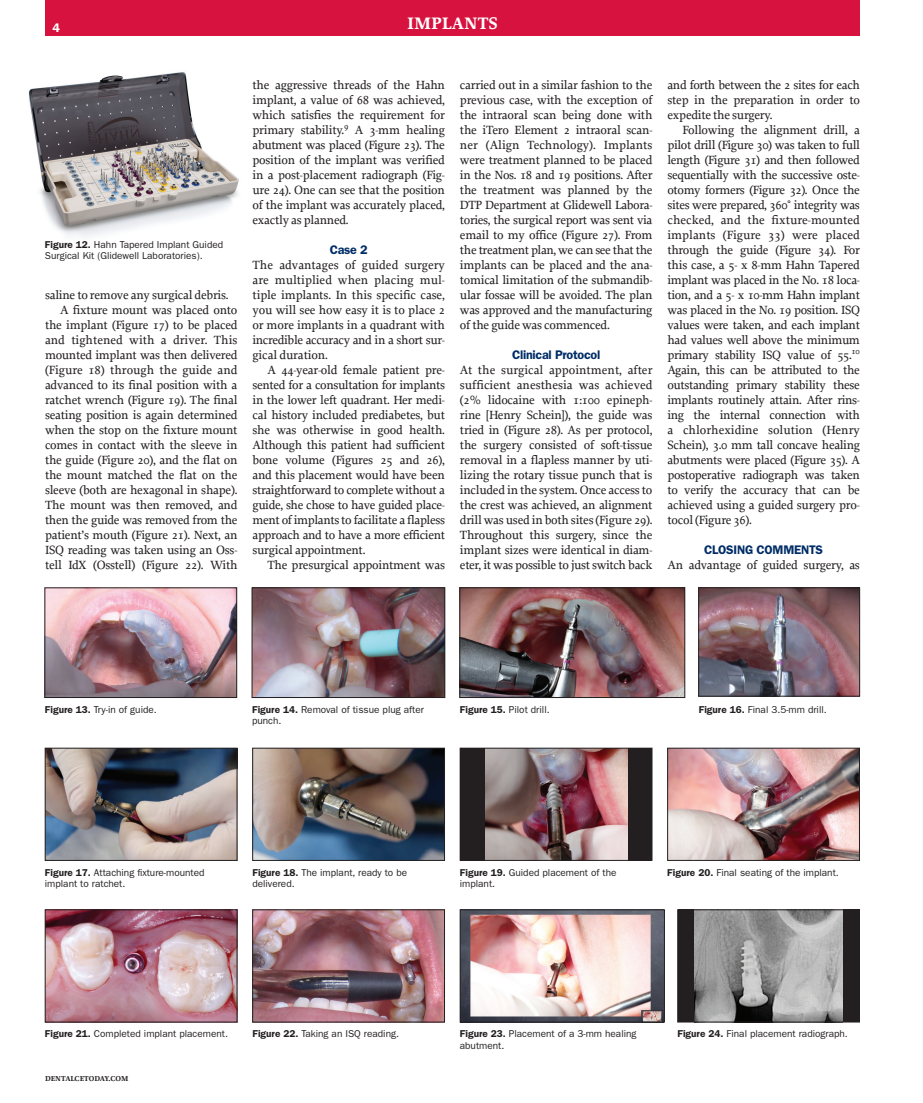
<style>
.page{position:relative;width:923px;height:1103px;background:#fff}
.page>*{position:absolute;margin:0;border:0;box-sizing:border-box;transform-origin:0 0}
.t1{font:700 17.5px "Proforma";color:#fff}
.Body_Text{font:500 12.5px/15px "Proforma";letter-spacing:-.02em;color:#231f20;text-align:justify}
.Body_Text_first_Para{font:500 12.5px/15px "Proforma";letter-spacing:-.02em;color:#231f20;text-align:justify}
.Subhead_2{font:600 12.5px "Franklin Gothic";letter-spacing:-.02em;color:#002d66}
.Subhead_1{font:600 12.5px "Franklin Gothic";letter-spacing:-.02em;color:#002d66}
.t2{font:600 12.5px "Franklin Gothic";color:#fff}
.Legend{font:10px/11.2px "Franklin Gothic";color:#231f20}
.t3{font:700 7.5px "Proforma";color:#231f20}
.s1{font-weight:600}
</style>
<div class="page">
<div style="left:45px;top:0;width:814px;height:36px;background:#d7123e"></div>
<img style="left:29px;top:72px;width:210px;height:165px">
<img style="left:47px;top:589px;width:188px;height:107px">
<div style="left:45px;top:587px;width:192px;height:111px;border:1px solid #231f20"></div>
<img style="left:254px;top:589px;width:189px;height:107px">
<div style="left:252px;top:587px;width:193px;height:111px;border:1px solid #231f20"></div>
<img style="left:461px;top:589px;width:222px;height:107px">
<div style="left:459px;top:587px;width:226px;height:111px;border:1px solid #231f20"></div>
<img style="left:700px;top:589px;width:158px;height:105px">
<div style="left:698px;top:587px;width:162px;height:109px;border:1px solid #231f20"></div>
<img style="left:47px;top:750px;width:188px;height:108px">
<div style="left:45px;top:748px;width:192px;height:112px;border:1px solid #231f20"></div>
<img style="left:254px;top:750px;width:189px;height:108px">
<div style="left:252px;top:748px;width:193px;height:112px;border:1px solid #231f20"></div>
<div style="left:460px;top:748px;width:192px;height:112px;background:#231f20"></div>
<img style="left:485px;top:750px;width:142px;height:108px">
<div style="left:460px;top:748px;width:192px;height:112px;border:1px solid #231f20"></div>
<img style="left:669px;top:750px;width:188px;height:108px">
<div style="left:667px;top:748px;width:192px;height:112px;border:1px solid #231f20"></div>
<img style="left:47px;top:911px;width:188px;height:109px">
<div style="left:45px;top:909px;width:192px;height:113px;border:1px solid #231f20"></div>
<img style="left:254px;top:911px;width:189px;height:109px">
<div style="left:252px;top:909px;width:193px;height:113px;border:1px solid #231f20"></div>
<img style="left:462px;top:911px;width:200px;height:109px">
<div style="left:460px;top:909px;width:204px;height:113px;border:1px solid #231f20"></div>
<div style="left:677px;top:909px;width:182px;height:113px;background:#231f20"></div>
<img style="left:695px;top:911px;width:147px;height:109px">
<div style="left:677px;top:909px;width:182px;height:113px;border:1px solid #231f20"></div>
<p class="t2" style="left:52px;top:20px;width:9px">4</p>
<h1 class="t1" style="left:407px;top:12px;width:92px">IMPLANTS</h1>
<p class="Legend" style="left:45px;top:239px;width:180px"><span class="s1">Figure 12.</span> Hahn Tapered Implant Guided<br>Surgical Kit (Glidewell Laboratories).</p>
<p class="Body_Text" style="left:45px;top:287px;width:185px">saline to remove any surgical debris.</p>
<p class="Body_Text" style="left:45px;top:302px;width:194px;text-indent:15px">A fixture mount was placed onto the implant (Figure 17) to be placed and tightened with a driver. This mounted implant was then delivered (Figure 18) through the guide and advanced to its final position with a ratchet wrench (Figure 19). The final seating position is again determined when the stop on the fixture mount comes in contact with the sleeve in the guide (Figure 20), and the flat on the mount matched the flat on the sleeve (both are hexagonal in shape).<br>The mount was then removed, and then the guide was removed from the patient’s mouth (Figure 21). Next, an ISQ reading was taken using an Oss&shy;tell IdX (Osstell) (Figure 22). With</p>
<p class="Body_Text" style="left:252px;top:77px;width:194px">the aggressive threads of the Hahn implant, a value of 68 was achieved, which satisfies the requirement for primary stability.<sup>9</sup> A 3-mm healing abutment was placed (Figure 23). The position of the implant was verified in a post-placement radiograph (Fig&shy;ure 24). One can see that the position of the implant was accurately placed, exactly as planned.</p>
<p class="Subhead_2" style="left:330px;top:242px;width:39px">Case 2</p>
<p class="Body_Text_first_Para" style="left:252px;top:257px;width:194px">The advantages of guided surgery are multiplied when placing mul&shy;tiple implants. In this specific case, you will see how easy it is to place 2 or more implants in a quadrant with incredible accuracy and in a short sur&shy;gical duration.</p>
<p class="Body_Text" style="left:252px;top:362px;width:194px;text-indent:15px">A 44-year-old female patient pre&shy;sented for a consultation for implants in the lower left quadrant. Her medi&shy;cal history included prediabetes, but she was otherwise in good health.<br>Although this patient had sufficient bone volume (Figures 25 and 26), and this placement would have been straightforward to complete without a guide, she chose to have guided place&shy;ment of implants to facilitate a flapless approach and to have a more efficient surgical appointment.</p>
<p class="Body_Text" style="left:267px;top:557px;width:179px">The presurgical appointment was</p>
<p class="Body_Text" style="left:460px;top:77px;width:194px">carried out in a similar fashion to the previous case, with the exception of the intraoral scan being done with the iTero Element 2 intraoral scan&shy;ner (Align Technology). Implants were treatment planned to be placed in the Nos. 18 and 19 positions. After the treatment was planned by the DTP Department at Glidewell Labora&shy;tories, the surgical report was sent via email to my office (Figure 27). From the treatment plan, we can see that the implants can be placed and the ana&shy;tomical limitation of the submandib&shy;ular fossae will be avoided. The plan was approved and the manufacturing of the guide was commenced.</p>
<p class="Subhead_2" style="left:512px;top:347px;width:90px">Clinical Protocol</p>
<p class="Body_Text_first_Para" style="left:460px;top:362px;width:194px">At the surgical appointment, after sufficient anesthesia was achieved (2% lidocaine with 1:100 epineph&shy;rine [Henry Schein]), the guide was tried in (Figure 28). As per protocol, the surgery consisted of soft-tissue removal in a flapless manner by uti&shy;lizing the rotary tissue punch that is included in the system. Once access to the crest was achieved, an alignment drill was used in both sites (Figure 29).<br>Throughout this surgery, since the implant sizes were identical in diam&shy;eter, it was possible to just switch back</p>
<p class="Body_Text_first_Para" style="left:667px;top:77px;width:194px">and forth between the 2 sites for each step in the preparation in order to expedite the surgery.</p>
<p class="Body_Text" style="left:667px;top:122px;width:194px;text-indent:15px">Following the alignment drill, a pilot drill (Figure 30) was taken to full length (Figure 31) and then followed sequentially with the successive oste&shy;otomy formers (Figure 32). Once the sites were prepared, 360° integrity was checked, and the fixture-mounted implants (Figure 33) were placed through the guide (Figure 34). For this case, a 5- x 8-mm Hahn Tapered implant was placed in the No. 18 loca&shy;tion, and a 5- x 10-mm Hahn implant was placed in the No. 19 position. ISQ values were taken, and each implant had values well above the minimum primary stability ISQ value of 55.<sup>10<br></sup>Again, this can be attributed to the outstanding primary stability these implants routinely attain. After rins&shy;ing the internal connection with a chlorhexidine solution (Henry Schein), 3.0 mm tall concave healing abutments were placed (Figure 35). A postoperative radiograph was taken to verify the accuracy that can be achieved using a guided surgery pro&shy;tocol (Figure 36).</p>
<p class="Subhead_1" style="left:704px;top:542px;width:120px">CLOSING COMMENTS</p>
<p class="Body_Text_first_Para" style="left:667px;top:557px;width:194px">An advantage of guided surgery, as</p>
<p class="Legend" style="left:45px;top:704px;width:113px"><span class="s1">Figure 13.</span> Try-in of guide.</p>
<p class="Legend" style="left:252px;top:704px;width:173px"><span class="s1">Figure 14.</span> Removal of tissue plug after punch.</p>
<p class="Legend" style="left:460px;top:704px;width:91px"><span class="s1">Figure 15.</span> Pilot drill.</p>
<p class="Legend" style="left:698px;top:704px;width:130px"><span class="s1">Figure 16.</span> Final 3.5-mm drill.</p>
<p class="Legend" style="left:45px;top:866px;width:161px"><span class="s1">Figure 17.</span> Attaching fixture-mounted implant to ratchet.</p>
<p class="Legend" style="left:252px;top:866px;width:156px"><span class="s1">Figure 18.</span> The implant, ready to be delivered.</p>
<p class="Legend" style="left:460px;top:866px;width:158px"><span class="s1">Figure 19.</span> Guided placement of the implant.</p>
<p class="Legend" style="left:667px;top:866px;width:173px"><span class="s1">Figure 20.</span> Final seating of the implant.</p>
<p class="Legend" style="left:45px;top:1028px;width:185px"><span class="s1">Figure 21.</span> Completed implant placement.</p>
<p class="Legend" style="left:252px;top:1028px;width:148px"><span class="s1">Figure 22.</span> Taking an ISQ reading.</p>
<p class="Legend" style="left:460px;top:1028px;width:178px"><span class="s1">Figure 23.</span> Placement of a 3-mm healing abutment.</p>
<p class="Legend" style="left:677px;top:1028px;width:172px"><span class="s1">Figure 24.</span> Final placement radiograph.</p>
<p class="t3" style="left:45px;top:1073px;width:85px">DENTALCETODAY.COM</p>
</div>
